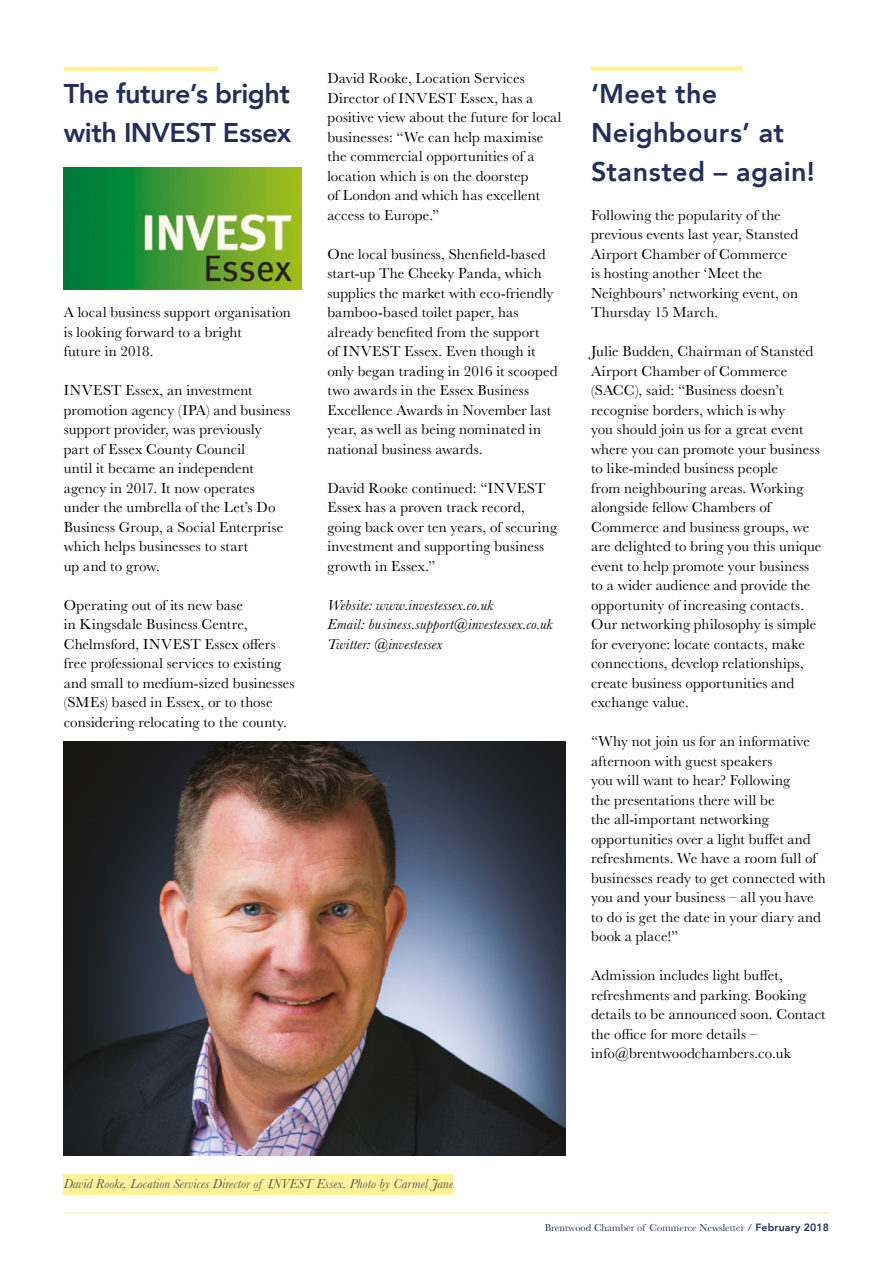
<style>
.page{position:relative;width:893px;height:1263px;background:#fff}
.page>*{position:absolute;margin:0;border:0;box-sizing:border-box;transform-origin:0 0}
.t1{font:800 27px/39px "Avenir";color:#242d5b}
.t2{font:800 27px/39px "Avenir";letter-spacing:-.02em;color:#242d5b}
.t3{font:15px/19.5px "Baskerville";letter-spacing:.01em;color:#000}
.t4{font:italic 15px/19.5px "Baskerville";letter-spacing:.01em;color:#000}
.t5{font:italic 13.5px "Baskerville";letter-spacing:.005em;color:#575756}
.t6{font:10.5px "Baskerville";letter-spacing:.005em;color:#242d5b}
.s1{font-family:"Avenir";font-weight:800}
</style>
<div class="page">
<hr style="left:64px;top:1212px;width:765px;height:2px;background:#fef39a">
<hr style="left:0;top:497px;width:1px;height:182px;background:#242d5b">
<hr style="left:64px;top:67px;width:154px;height:4px;background:#fef39a">
<div style="left:591px;top:66px;width:152px;height:5px;background:#fef39a"></div>
<img style="left:63px;top:741px;width:503px;height:415px">
<img style="left:64px;top:167px;width:238px;height:122px">
<div style="left:64px;top:1174px;width:389px;height:21px;background:#fef39a"></div>
<h1 class="t2" style="left:64px;top:74px;width:229px">The future’s bright with INVEST Essex</h1>
<p class="t3" style="left:64px;top:303px;width:229px">A local business support organisation is looking forward to a bright<br>future in 2018.</p>
<p class="t3" style="left:64px;top:381px;width:228px">INVEST Essex, an investment promotion agency (IPA) and business support provider, was previously part of Essex County Council<br>until it became an independent agency in 2017. It now operates under the umbrella of the Let’s Do<br>Business Group, a Social Enterprise which helps businesses to start<br>up and to grow.</p>
<p class="t3" style="left:64px;top:595px;width:232px">Operating out of its new base<br>in Kingsdale Business Centre, Chelmsford, INVEST Essex offers free professional services to existing and small to medium-sized businesses (SMEs) based in Essex, or to those considering relocating to the county.</p>
<p class="t3" style="left:327px;top:69px;width:235px">David Rooke, Location Services<br>Director of INVEST Essex, has a positive view about the future for local businesses: “We can help maximise the commercial opportunities of a location which is on the doorstep<br>of London and which has excellent access to Europe.”</p>
<p class="t3" style="left:327px;top:244px;width:232px">One local business, Shenfield-based start-up The Cheeky Panda, which supplies the market with eco-friendly bamboo-based toilet paper, has already benefited from the support<br>of INVEST Essex. Even though it only began trading in 2016 it scooped two awards in the Essex Business Excellence Awards in November last year, as well as being nominated in national business awards.</p>
<p class="t3" style="left:327px;top:478px;width:231px">David Rooke continued: “INVEST<br>Essex has a proven track record, going back over ten years, of securing investment and supporting business growth in Essex.”</p>
<p class="t4" style="left:327px;top:595px;width:227px">Website: www.investessex.co.uk<br>Email: business.support@investessex.co.uk<br>Twitter: @investessex</p>
<h1 class="t1" style="left:591px;top:74px;width:225px">‘Meet the<br>Neighbours’ at<br>Stansted – again!</h1>
<p class="t3" style="left:591px;top:205px;width:209px">Following the popularity of the previous events last year, Stansted<br>Airport Chamber of Commerce is hosting another ‘Meet the<br>Neighbours’ networking event, on<br>Thursday 15 March.</p>
<p class="t3" style="left:591px;top:342px;width:232px">Julie Budden, Chairman of Stansted Airport Chamber of Commerce (SACC), said: “Business doesn’t recognise borders, which is why<br>you should join us for a great event where you can promote your business to like-minded business people<br>from neighbouring areas. Working alongside fellow Chambers of Commerce and business groups, we are delighted to bring you this unique event to help promote your business to a wider audience and provide the opportunity of increasing contacts.<br>Our networking philosophy is simple for everyone: locate contacts, make connections, develop relationships, create business opportunities and exchange value.</p>
<p class="t3" style="left:591px;top:732px;width:236px">“Why not join us for an informative afternoon with guest speakers<br>you will want to hear? Following<br>the presentations there will be<br>the all-important networking opportunities over a light buffet and refreshments. We have a room full of businesses ready to get connected with you and your business – all you have to do is get the date in your diary and book a place!”</p>
<p class="t3" style="left:591px;top:966px;width:236px">Admission includes light buffet, refreshments and parking. Booking details to be announced soon. Contact the office for more details – info@brentwoodchambers.co.uk</p>
<p class="t5" style="left:64px;top:1174px;width:391px">David Rooke, Location Services Director of INVEST Essex. Photo by Carmel Jane</p>
<p class="t6" style="left:545px;top:1221px;width:286px">Brentwood Chamber of Commerce Newsletter / <span class="s1">February 2018</span></p>
</div>
